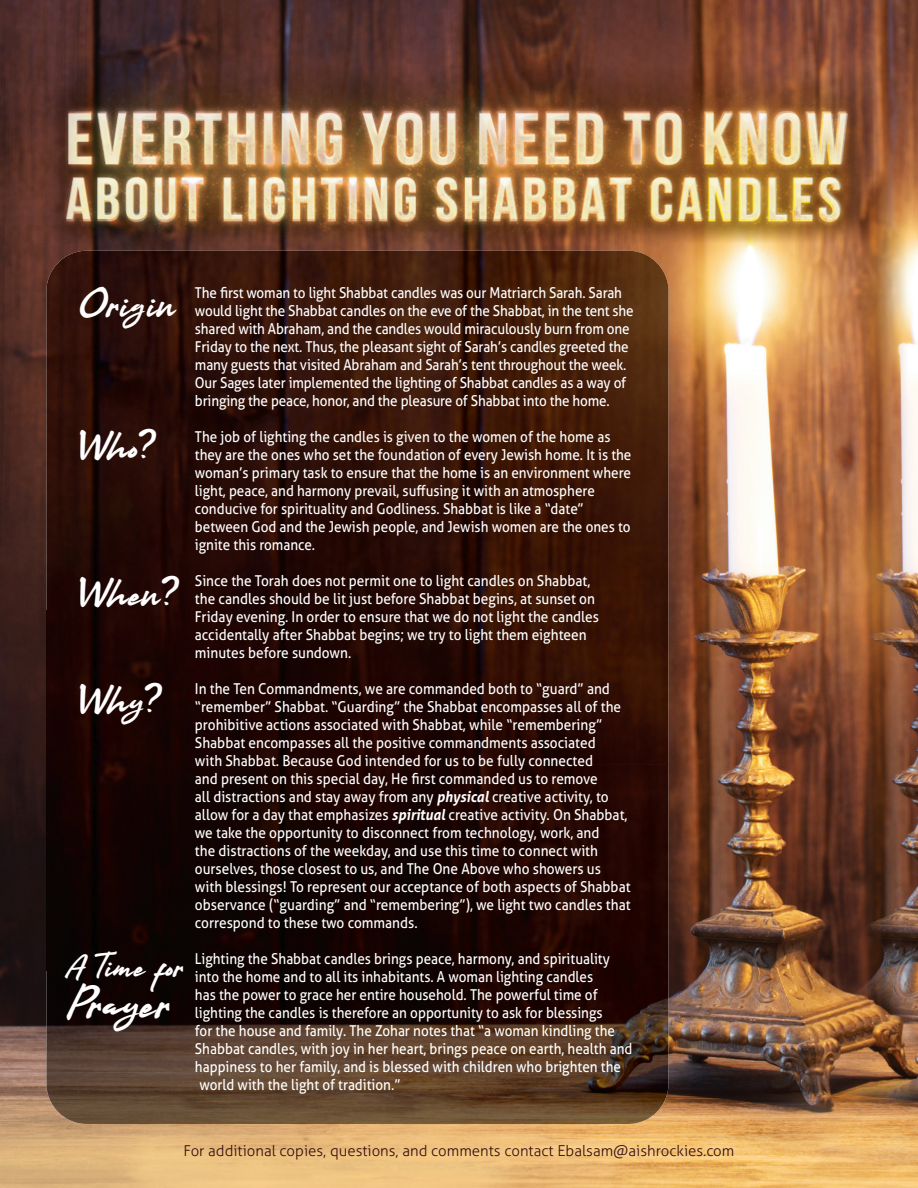
<style>
.page{position:relative;width:918px;height:1188px;background:#fff}
.page>*{position:absolute;margin:0;border:0;box-sizing:border-box;transform-origin:0 0}
.t1{font:45px "Arkipelago";color:#fff}
.t2{font:39px "Arkipelago";color:#fff}
.t3{font:31.5px "Arkipelago";color:#fff}
.t4{font:15px/18px "Aller";color:#fff;scale:.9 1}
.t5{font:15px/18px "Aller";color:#fff;scale:.91 1}
.t6{font:300 15px "Aller";color:#340e10}
.s1{font-weight:700;font-style:italic}
</style>
<div class="page">
<img style="left:0;top:0;width:918px;height:1188px">
<img style="left:46px;top:251px;width:623px;height:873px">
<h2 class="t2" style="left:80px;top:280px;width:97px">Origin</h2>
<h2 class="t2" style="left:80px;top:422px;width:78px">Who?</h2>
<h2 class="t2" style="left:80px;top:568px;width:101px">When?</h2>
<h2 class="t2" style="left:80px;top:676px;width:84px">Why?</h2>
<h3 class="t3" style="left:67px;top:947px;width:119px">A Time for</h3>
<h1 class="t1" style="left:67px;top:975px;width:105px">Prayer</h1>
<p class="t4" style="left:195px;top:284px;width:489px">The first woman to light Shabbat candles was our Matriarch Sarah. Sarah would light the Shabbat candles on the eve of the Shabbat, in the tent she shared with Abraham, and the candles would miraculously burn from one Friday to the next. Thus, the pleasant sight of Sarah’s candles greeted the many guests that visited Abraham and Sarah’s tent throughout the week.<br>Our Sages later implemented the lighting of Shabbat candles as a way of bringing the peace, honor, and the pleasure of Shabbat into the home.</p>
<p class="t4" style="left:195px;top:428px;width:487px">The job of lighting the candles is given to the women of the home as they are the ones who set the foundation of every Jewish home. It is the woman’s primary task to ensure that the home is an environment where light, peace, and harmony prevail, suffusing it with an atmosphere conducive for spirituality and Godliness. Shabbat is like a “date” between God and the Jewish people, and Jewish women are the ones to ignite this romance.</p>
<p class="t5" style="left:195px;top:572px;width:446px">Since the Torah does not permit one to light candles on Shabbat, the candles should be lit just before Shabbat begins, at sunset on Friday evening. In order to ensure that we do not light the candles accidentally after Shabbat begins; we try to light them eighteen minutes before sundown.</p>
<p class="t5" style="left:195px;top:680px;width:480px">In the Ten Commandments, we are commanded both to “guard” and “remember” Shabbat. “Guarding” the Shabbat encompasses all of the prohibitive actions associated with Shabbat, while “remembering” Shabbat encompasses all the positive commandments associated<br>with Shabbat. Because God intended for us to be fully connected<br>and present on this special day, He first commanded us to remove<br>all distractions and stay away from any <span class="s1">physical</span> creative activity, to allow for a day that emphasizes <span class="s1">spiritual</span> creative activity. On Shabbat, we take the opportunity to disconnect from technology, work, and<br>the distractions of the weekday, and use this time to connect with ourselves, those closest to us, and The One Above who showers us with blessings! To represent our acceptance of both aspects of Shabbat observance (“guarding” and “remembering”), we light two candles that correspond to these two commands.</p>
<p class="t4" style="left:195px;top:950px;width:488px">Lighting the Shabbat candles brings peace, harmony, and spirituality into the home and to all its inhabitants. A woman lighting candles<br>has the power to grace her entire household. The powerful time of lighting the candles is therefore an opportunity to ask for blessings<br>for the house and family. The Zohar notes that “a woman kindling the Shabbat candles, with joy in her heart, brings peace on earth, health and happiness to her family, and is blessed with children who brighten the world with the light of tradition.”</p>
<p class="t6" style="left:184px;top:1141px;width:552px">For additional copies, questions, and comments contact Ebalsam@aishrockies.com</p>
</div>
